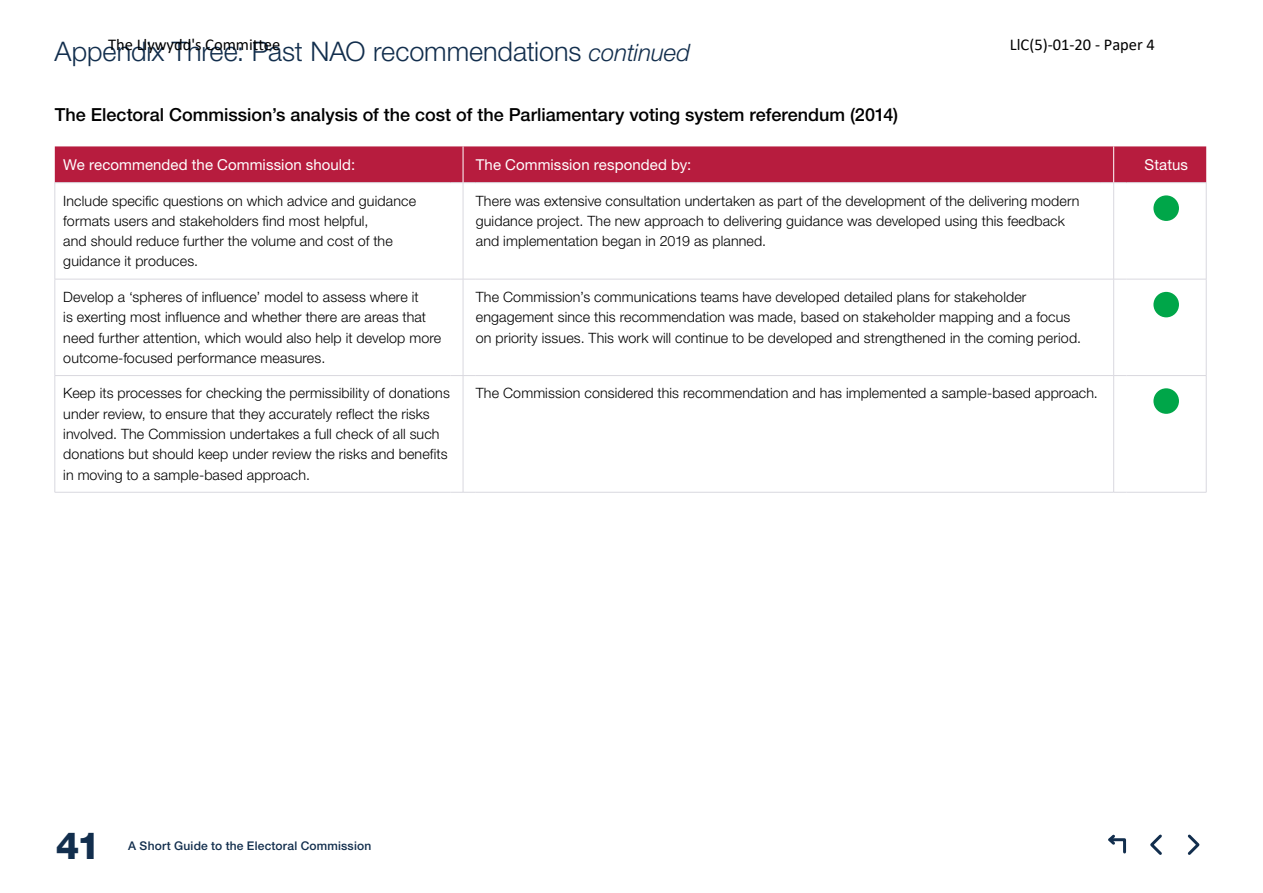
<style>
.page{position:relative;width:1263px;height:893px;background:#fff}
.page>*{position:absolute;margin:0;border:0;box-sizing:border-box;transform-origin:0 0}
.t1{font:800 37.5px "Helvetica Neue LT Std";color:#122e4d}
.heading_2{font:300 27px "Helvetica Neue LT Std";letter-spacing:-.005em;color:#122e4d}
.heading_3{font:500 18px "Helvetica Neue LT Std";color:#000}
.t2{font:16.5px "Calibri";color:#000}
.figure_text{font:15px "Helvetica Neue LT Std";letter-spacing:.005em;color:#fff}
.figure_text-2{font:300 14.25px/20.2px "Helvetica Neue LT Std";letter-spacing:.01em;color:#000}
.t3{font:500 12px "Helvetica Neue LT Std";letter-spacing:.015em;color:#122e4d}
.s1{font-style:italic;font-size:24px}
</style>
<div class="page">
<svg style="left:1108px;top:834px;width:19px;height:20px"></svg>
<svg style="left:1187px;top:834px;width:13px;height:21px"></svg>
<svg style="left:1150px;top:834px;width:12px;height:21px"></svg>
<svg style="left:56px;top:183px;width:1150px;height:309px"></svg>
<hr style="left:55px;top:183px;width:1px;height:96px;background:#d9d8df">
<hr style="left:463px;top:183px;width:1px;height:96px;background:#d9d8df">
<div style="left:55px;top:146px;width:1151px;height:37px;background:#b71c3e"></div>
<hr style="left:1113px;top:183px;width:1px;height:96px;background:#d9d8df">
<hr style="left:1126px;top:182px;width:80px;height:1px;background:#d9d8df">
<hr style="left:1206px;top:183px;width:1px;height:96px;background:#d9d8df">
<hr style="left:55px;top:279px;width:395px;height:1px;background:#d9d8df">
<hr style="left:55px;top:279px;width:1px;height:96px;background:#d9d8df">
<svg style="left:450px;top:279px;width:26px;height:1px"></svg>
<hr style="left:463px;top:279px;width:1px;height:96px;background:#d9d8df">
<hr style="left:476px;top:279px;width:625px;height:1px;background:#d9d8df">
<svg style="left:1101px;top:279px;width:25px;height:1px"></svg>
<hr style="left:1113px;top:279px;width:1px;height:96px;background:#d9d8df">
<hr style="left:1126px;top:279px;width:80px;height:1px;background:#d9d8df">
<hr style="left:1206px;top:279px;width:1px;height:96px;background:#d9d8df">
<hr style="left:55px;top:375px;width:395px;height:1px;background:#d9d8df">
<hr style="left:55px;top:376px;width:1px;height:116px;background:#d9d8df">
<svg style="left:450px;top:375px;width:26px;height:1px"></svg>
<hr style="left:463px;top:376px;width:1px;height:116px;background:#d9d8df">
<hr style="left:476px;top:375px;width:625px;height:1px;background:#d9d8df">
<svg style="left:1101px;top:375px;width:25px;height:1px"></svg>
<hr style="left:1113px;top:376px;width:1px;height:116px;background:#d9d8df">
<hr style="left:1126px;top:375px;width:80px;height:1px;background:#d9d8df">
<hr style="left:1206px;top:376px;width:1px;height:116px;background:#d9d8df">
<hr style="left:55px;top:492px;width:395px;height:1px;background:#d9d8df">
<svg style="left:450px;top:492px;width:26px;height:1px"></svg>
<hr style="left:476px;top:492px;width:625px;height:1px;background:#d9d8df">
<svg style="left:1101px;top:492px;width:25px;height:1px"></svg>
<hr style="left:1126px;top:492px;width:80px;height:1px;background:#d9d8df">
<hr style="left:1113px;top:146px;width:1px;height:36px;background:#fff">
<hr style="left:463px;top:146px;width:1px;height:36px;background:#fff">
<div style="left:1153px;top:195px;width:26px;height:26px;background:#00a649;border-radius:50%"></div>
<div style="left:1153px;top:292px;width:26px;height:25px;background:#00a649;border-radius:50%"></div>
<div style="left:1153px;top:388px;width:26px;height:26px;background:#00a649;border-radius:50%"></div>
<p class="t2" style="left:108px;top:33px;width:174px">The Llywydd's Committee</p>
<p class="t2" style="left:1010px;top:33px;width:147px">LlC(5)-01-20 - Paper 4</p>
<p class="heading_2" style="left:55px;top:35px;width:637px">Appendix Three: Past NAO recommendations <span class="s1">continued</span></p>
<p class="heading_3" style="left:55px;top:104px;width:845px">The Electoral Commission’s analysis of the cost of the Parliamentary voting system referendum (2014)</p>
<p class="figure_text" style="left:63px;top:156px;width:293px">We recommended the Commission should:</p>
<p class="figure_text" style="left:476px;top:156px;width:217px">The Commission responded by:</p>
<p class="figure_text" style="left:1144px;top:156px;width:45px">Status</p>
<p class="figure_text-2" style="left:63px;top:190px;width:354px">Include specific questions on which advice and guidance formats users and stakeholders find most helpful,<br>and should reduce further the volume and cost of the guidance it produces.</p>
<p class="figure_text-2" style="left:476px;top:190px;width:605px">There was extensive consultation undertaken as part of the development of the delivering modern guidance project. The new approach to delivering guidance was developed using this feedback and implementation began in 2019 as planned.</p>
<p class="figure_text-2" style="left:63px;top:287px;width:379px">Develop a ‘spheres of influence’ model to assess where it<br>is exerting most influence and whether there are areas that need further attention, which would also help it develop more outcome-focused performance measures.</p>
<p class="figure_text-2" style="left:476px;top:287px;width:607px">The Commission’s communications teams have developed detailed plans for stakeholder engagement since this recommendation was made, based on stakeholder mapping and a focus on priority issues. This work will continue to be developed and strengthened in the coming period.</p>
<p class="figure_text-2" style="left:63px;top:383px;width:388px">Keep its processes for checking the permissibility of donations under review, to ensure that they accurately reflect the risks involved. The Commission undertakes a full check of all such donations but should keep under review the risks and benefits in moving to a sample-based approach.</p>
<p class="figure_text-2" style="left:476px;top:383px;width:624px">The Commission considered this recommendation and has implemented a sample-based approach.</p>
<h1 class="t1" style="left:56px;top:823px;width:46px">41</h1>
<p class="t3" style="left:128px;top:838px;width:245px">A Short Guide to the Electoral Commission</p>
</div>
